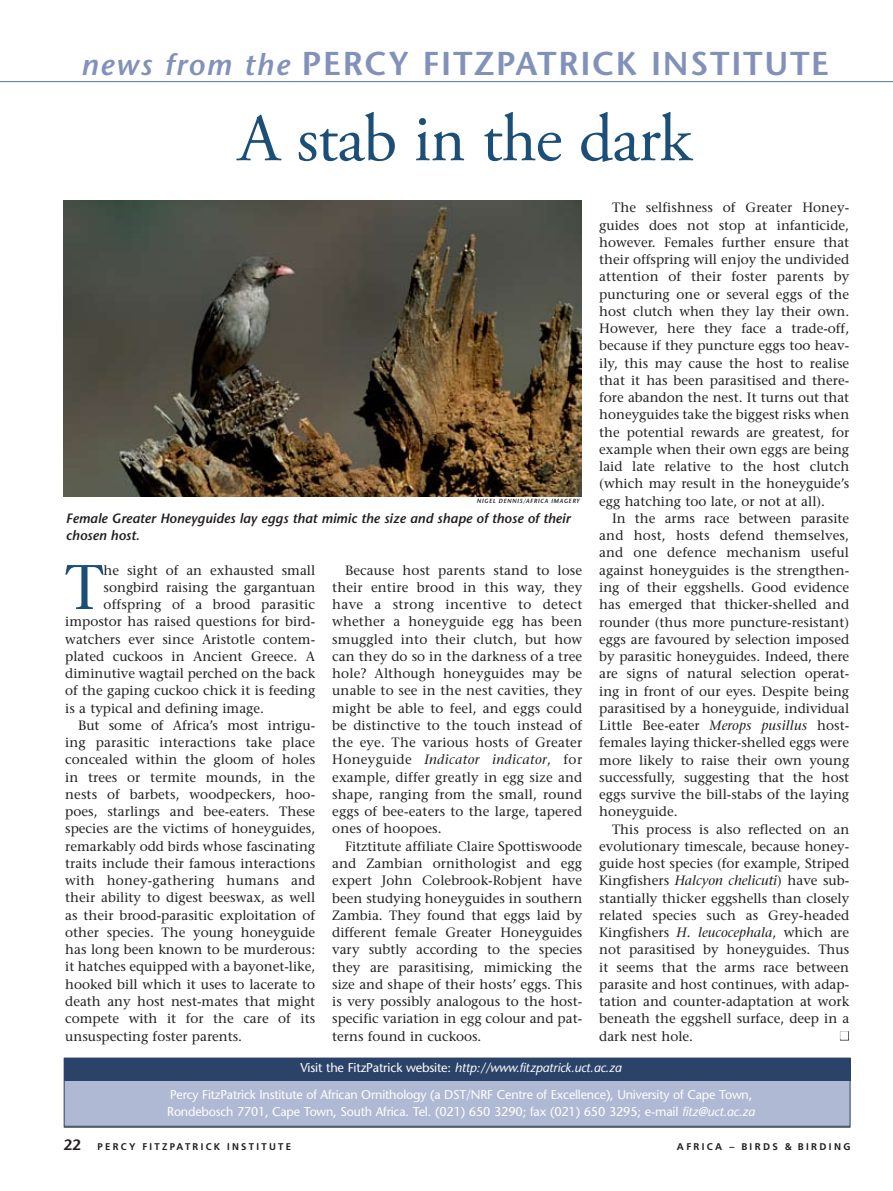
<style>
.page{position:relative;width:893px;height:1191px;background:#fff}
.page>*{position:absolute;margin:0;border:0;box-sizing:border-box;transform-origin:0 0}
.t1{font:67.5px "Adobe Garamond Pro";letter-spacing:-.015em;color:#1c4f78}
.t2{font:62.85px "Stone Serif";color:#1c4f78}
.t3{font:600 33px "Stone Sans";letter-spacing:.05em;color:#8191b9}
.t4{font:13.5px/17.2px "Stone Serif";color:#231f20;text-align:justify}
.t5{font:italic 600 13.5px/17.2px "Stone Sans";color:#231f20}
.t6{font:12.75px/26.8px "Stone Sans";letter-spacing:-.015em;color:#fff;text-align:center}
.t7{font:700 9.75px "Frutiger";letter-spacing:.24em;color:#231f20}
.t8{font:italic 600 6px "Stone Sans";letter-spacing:.1em;color:#231f20}
.s1{font-style:italic;font-size:30px}
.s2{font-style:italic}
.s3{font-family:"Stone Sans";font-weight:600;font-size:15px}
</style>
<div class="page">
<hr style="left:64px;top:1126px;width:786px;height:1px;background:#231f20">
<div style="left:840px;top:1031px;width:9px;height:9px;border:1px solid #231f20"></div>
<hr style="left:0;top:81px;width:893px;height:1px;background:#5372a4">
<img style="left:64px;top:201px;width:517px;height:296px">
<div style="left:64px;top:1057px;width:786px;height:69px;background:#b0b9d3"></div>
<div style="left:64px;top:1058px;width:786px;height:22px;background:#2b4269"></div>
<svg style="left:840px;top:1031px;width:8px;height:9px"></svg>
<h3 class="t3" style="left:81px;top:42px;width:746px"><span class="s1">news from the</span> PERCY FITZPATRICK INSTITUTE</h3>
<h1 class="t1" style="left:238px;top:98px;width:455px">A stab in the dark</h1>
<p class="t8" style="left:477px;top:497px;width:104px">nigel dennis/africa imagery</p>
<p class="t5" style="left:66px;top:509px;width:507px">Female Greater Honeyguides lay eggs that mimic the size and shape of those of their chosen host.</p>
<h2 class="t2" style="left:65px;top:548px;width:40px">T</h2>
<p class="t4" style="left:104px;top:561px;width:213px">he sight of an exhausted small</p>
<p class="t4" style="left:104px;top:578px;width:213px">songbird raising the gargantuan</p>
<p class="t4" style="left:104px;top:595px;width:213px">offspring of a brood parasitic</p>
<p class="t4" style="left:65px;top:613px;width:251px">impostor has raised questions for bird-</p>
<p class="t4" style="left:65px;top:630px;width:251px">watchers ever since Aristotle contem-</p>
<p class="t4" style="left:65px;top:647px;width:251px">plated cuckoos in Ancient Greece. A</p>
<p class="t4" style="left:65px;top:664px;width:251px">diminutive wagtail perched on the back</p>
<p class="t4" style="left:65px;top:682px;width:251px">of the gaping cuckoo chick it is feeding</p>
<p class="t4" style="left:65px;top:699px;width:200px">is a typical and defining image.</p>
<p class="t4" style="left:78px;top:716px;width:239px">But some of Africa’s most intrigu-</p>
<p class="t4" style="left:65px;top:733px;width:251px">ing parasitic interactions take place</p>
<p class="t4" style="left:65px;top:751px;width:251px">concealed within the gloom of holes</p>
<p class="t4" style="left:65px;top:768px;width:251px">in trees or termite mounds, in the</p>
<p class="t4" style="left:65px;top:785px;width:251px">nests of barbets, woodpeckers, hoo-</p>
<p class="t4" style="left:65px;top:802px;width:251px">poes, starlings and bee-eaters. These</p>
<p class="t4" style="left:65px;top:820px;width:251px">species are the victims of honeyguides,</p>
<p class="t4" style="left:65px;top:837px;width:251px">remarkably odd birds whose fascinating</p>
<p class="t4" style="left:65px;top:854px;width:251px">traits include their famous interactions</p>
<p class="t4" style="left:65px;top:871px;width:252px">with honey-gathering humans and</p>
<p class="t4" style="left:65px;top:889px;width:251px">their ability to digest beeswax, as well</p>
<p class="t4" style="left:65px;top:906px;width:251px">as their brood-parasitic exploitation of</p>
<p class="t4" style="left:65px;top:923px;width:251px">other species. The young honeyguide</p>
<p class="t4" style="left:65px;top:940px;width:251px">has long been known to be murderous:</p>
<p class="t4" style="left:65px;top:958px;width:251px">it hatches equipped with a bayonet-like,</p>
<p class="t4" style="left:65px;top:975px;width:251px">hooked bill which it uses to lacerate to</p>
<p class="t4" style="left:65px;top:992px;width:251px">death any host nest-mates that might</p>
<p class="t4" style="left:65px;top:1009px;width:251px">compete with it for the care of its</p>
<p class="t4" style="left:65px;top:1027px;width:178px">unsuspecting foster parents.</p>
<p class="t4" style="left:332px;top:561px;width:252px;text-indent:13px">Because host parents stand to lose their entire brood in this way, they have a strong incentive to detect whether a honeyguide egg has been smuggled into their clutch, but how can they do so in the darkness of a tree hole? Although honeyguides may be unable to see in the nest cavities, they might be able to feel, and eggs could be distinctive to the touch instead of the eye. The various hosts of Greater Honeyguide <span class="s2">Indicator indicator</span>, for example, differ greatly in egg size and shape, ranging from the small, round eggs of bee-eaters to the large, tapered ones of hoopoes.</p>
<p class="t4" style="left:332px;top:837px;width:251px;text-indent:13px">Fitztitute affiliate Claire Spottiswoode and Zambian ornithologist and egg expert John Colebrook-Robjent have been studying honeyguides in southern Zambia. They found that eggs laid by different female Greater Honeyguides vary subtly according to the species they are parasitising, mimicking the size and shape of their hosts’ eggs. This is very possibly analogous to the host&shy;specific variation in egg colour and pat&shy;terns found in cuckoos.</p>
<p class="t4" style="left:599px;top:199px;width:252px;text-indent:13px">The selfishness of Greater Honey&shy;guides does not stop at infanticide, however. Females further ensure that their offspring will enjoy the undivided attention of their foster parents by puncturing one or several eggs of the host clutch when they lay their own.<br>However, here they face a trade-off, because if they puncture eggs too heav&shy;ily, this may cause the host to realise that it has been parasitised and there&shy;fore abandon the nest. It turns out that honeyguides take the biggest risks when the potential rewards are greatest, for example when their own eggs are being laid late relative to the host clutch (which may result in the honeyguide’s egg hatching too late, or not at all).</p>
<p class="t4" style="left:599px;top:509px;width:252px;text-indent:13px">In the arms race between parasite and host, hosts defend themselves, and one defence mechanism useful against honeyguides is the strengthen&shy;ing of their eggshells. Good evidence has emerged that thicker-shelled and rounder (thus more puncture-resistant) eggs are favoured by selection imposed by parasitic honeyguides. Indeed, there are signs of natural selection operat&shy;ing in front of our eyes. Despite being parasitised by a honeyguide, individual Little Bee-eater <span class="s2">Merops pusillus</span> host&shy;females laying thicker-shelled eggs were more likely to raise their own young successfully, suggesting that the host eggs survive the bill-stabs of the laying honeyguide.</p>
<p class="t4" style="left:599px;top:820px;width:252px;text-indent:13px">This process is also reflected on an evolutionary timescale, because honey&shy;guide host species (for example, Striped Kingfishers <span class="s2">Halcyon chelicuti</span>) have sub&shy;stantially thicker eggshells than closely related species such as Grey-headed Kingfishers <span class="s2">H. leucocephala</span>, which are not parasitised by honeyguides. Thus it seems that the arms race between parasite and host continues, with adap&shy;tation and counter-adaptation at work beneath the eggshell surface, deep in a dark nest hole.</p>
<p class="t6" style="left:170px;top:1054px;width:584px">Visit the FitzPatrick website: <span class="s2">http://www.fitzpatrick.uct.ac.za<br></span>Percy FitzPatrick Institute of African Ornithology (a DST/NRF Centre of Excellence), University of Cape Town,</p>
<p class="t6" style="left:167px;top:1097px;width:589px">Rondebosch 7701, Cape Town, South Africa. Tel. (021) 650 3290; fax (021) 650 3295; e-mail <span class="s2">fitz@uct.ac.za</span></p>
<p class="t7" style="left:64px;top:1140px;width:137px"><span class="s3">22</span> PERC Y FI TZPATRIC</p>
<p class="t7" style="left:214px;top:1140px;width:21px">K INS</p>
<p class="t7" style="left:249px;top:1140px;width:44px">TI TUTE</p>
<p class="t7" style="left:677px;top:1140px;width:175px">AFRICA – BIRDS &amp; BIRDING</p>
</div>
